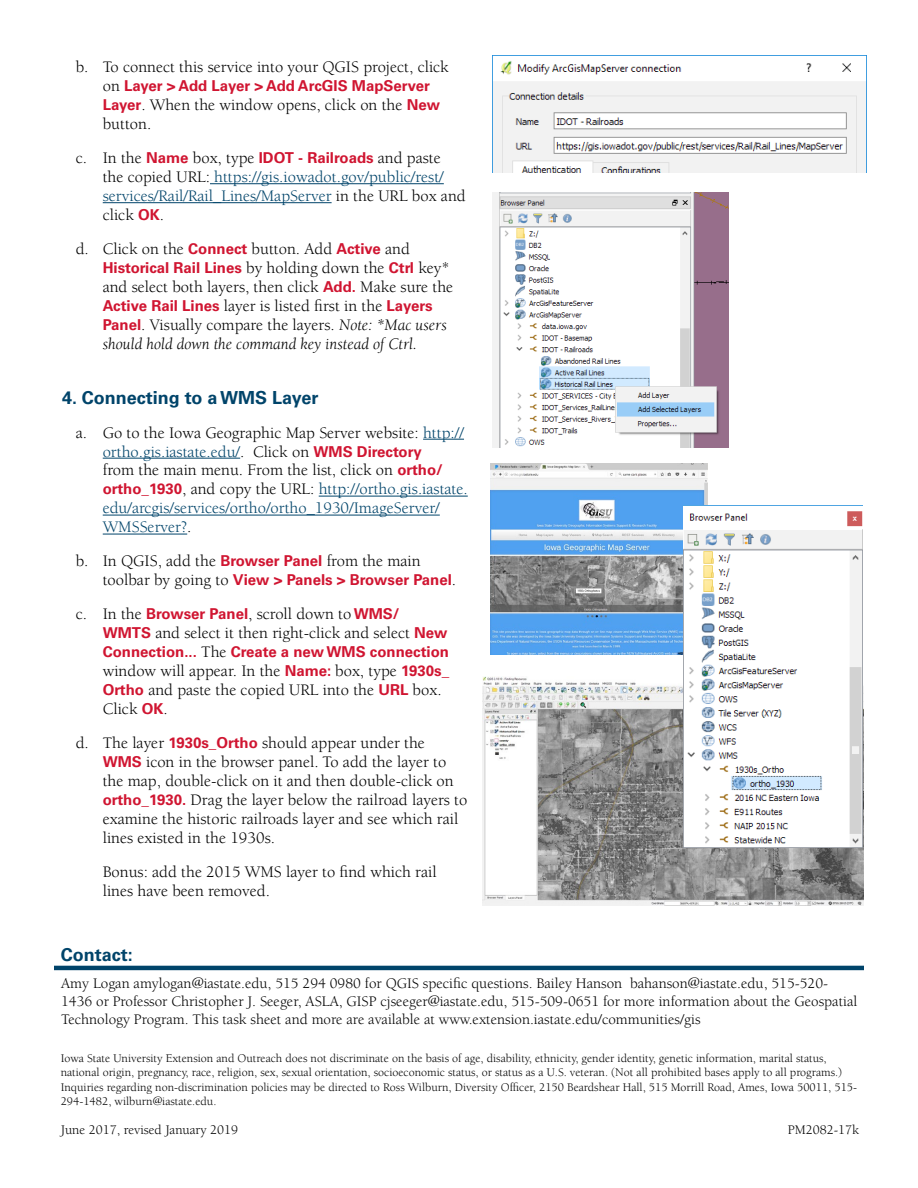
<style>
.page{position:relative;width:918px;height:1188px;background:#fff}
.page>*{position:absolute;margin:0;border:0;box-sizing:border-box;transform-origin:0 0}
.t1{font:700 18px "Univers LT Std";color:#00446a}
.t2{font:16.5px/18.9px "Berkeley Std";color:#000}
.t3{font:16.5px/18.9px "Berkeley Std";color:#00446a}
.t4{font:15px/18px "Berkeley Std";color:#000}
.t5{font:700 15px "Univers LT Std";color:#d01531}
.t6{font:13.5px "Berkeley Std";color:#000}
.t7{font:12px/14.4px "Berkeley Std";color:#000}
.s1{font-family:"Berkeley Std";font-weight:400;font-size:16.5px;color:#000}
.s2{font-family:"Univers LT Std";font-weight:700;font-size:15px;color:#d01531}
.s3{color:#000}
.s4{font-style:italic}
</style>
<div class="page">
<hr style="left:54px;top:966px;width:810px;height:4px;background:#00446a">
<hr style="left:210px;top:183px;width:234px;height:1px;background:#00446a">
<hr style="left:103px;top:202px;width:229px;height:1px;background:#00446a">
<hr style="left:423px;top:439px;width:41px;height:1px;background:#00446a">
<hr style="left:103px;top:458px;width:137px;height:1px;background:#00446a">
<hr style="left:319px;top:496px;width:149px;height:1px;background:#00446a">
<hr style="left:103px;top:515px;width:337px;height:1px;background:#00446a">
<hr style="left:103px;top:534px;width:84px;height:1px;background:#00446a">
<img style="left:493px;top:55px;width:374px;height:117px">
<img style="left:493px;top:193px;width:235px;height:255px">
<img style="left:491px;top:464px;width:217px;height:190px">
<img style="left:483px;top:676px;width:381px;height:230px">
<img style="left:683px;top:505px;width:179px;height:343px">
<p class="t2" style="left:76px;top:58px;width:375px">b. To connect this service into your QGIS project, click</p>
<p class="t5" style="left:103px;top:77px;width:329px"><span class="s1">on</span> Layer &gt; Add Layer &gt; Add ArcGIS MapServer</p>
<p class="t2" style="left:103px;top:96px;width:339px"><span class="s2">Layer</span>. When the window opens, click on the <span class="s2">New </span>button.</p>
<p class="t3" style="left:103px;top:149px;width:364px;text-indent:-27px"><span class="s3">c. In the</span> <span class="s2">Name</span> <span class="s3">box, type</span> <span class="s2">IDOT - Railroads</span> <span class="s3">and paste the copied URL:</span> https://gis.iowadot.gov/public/rest/ services/Rail/Rail_Lines/MapServer <span class="s3">in the URL box and click</span> <span class="s2">OK</span><span class="s3">.</span></p>
<p class="t2" style="left:76px;top:240px;width:336px">d. Click on the <span class="s2">Connect</span> button. Add <span class="s2">Active</span> and</p>
<p class="t5" style="left:103px;top:259px;width:349px">Historical Rail Lines <span class="s1">by holding down the</span> Ctrl <span class="s1">key*</span></p>
<p class="t2" style="left:103px;top:278px;width:352px">and select both layers, then click <span class="s2">Add.</span> Make sure the <span class="s2">Active Rail Lines</span> layer is listed first in the <span class="s2">Layers Panel</span>. Visually compare the layers. <span class="s4">Note: *Mac users should hold down the command key instead of Ctrl.</span></p>
<p class="t1" style="left:62px;top:387px;width:258px">4. Connecting to a WMS Layer</p>
<p class="t3" style="left:103px;top:423px;width:367px;text-indent:-27px"><span class="s3">a. Go to the Iowa Geographic Map Server website:</span> http:// ortho.gis.iastate.edu/<span class="s3">. Click on</span> <span class="s2">WMS Directory<br></span><span class="s3">from the main menu. From the list, click on</span> <span class="s2">ortho/ ortho_1930</span><span class="s3">, and copy the URL:</span> http://ortho.gis.iastate. edu/arcgis/services/ortho/ortho_1930/ImageServer/ WMSServer?<span class="s3">.</span></p>
<p class="t2" style="left:76px;top:552px;width:347px">b. In QGIS, add the <span class="s2">Browser Panel</span> from the main</p>
<p class="t5" style="left:103px;top:571px;width:355px"><span class="s1">toolbar by going to</span> View &gt; Panels &gt; Browser Panel<span class="s1">.</span></p>
<p class="t2" style="left:103px;top:605px;width:346px;text-indent:-27px">c. In the <span class="s2">Browser Panel</span>, scroll down to <span class="s2">WMS/<br>WMTS</span> and select it then right-click and select <span class="s2">New</span></p>
<p class="t5" style="left:103px;top:643px;width:348px">Connection... <span class="s1">The</span> Create a new WMS connection</p>
<p class="t2" style="left:103px;top:662px;width:348px">window will appear. In the <span class="s2">Name:</span> box, type <span class="s2">1930s_<br>Ortho</span> and paste the copied URL into the <span class="s2">URL</span> box.<br>Click <span class="s2">OK</span>.</p>
<p class="t2" style="left:103px;top:734px;width:366px;text-indent:-27px">d. The layer <span class="s2">1930s_Ortho</span> should appear under the <span class="s2">WMS</span> icon in the browser panel. To add the layer to the map, double-click on it and then double-click on <span class="s2">ortho_1930.</span> Drag the layer below the railroad layers to examine the historic railroads layer and see which rail lines existed in the 1930s.</p>
<p class="t2" style="left:103px;top:863px;width:335px">Bonus: add the 2015 WMS layer to find which rail lines have been removed.</p>
<p class="t1" style="left:61px;top:944px;width:74px">Contact:</p>
<p class="t4" style="left:61px;top:974px;width:798px">Amy Logan amylogan@iastate.edu, 515 294 0980 for QGIS specific questions. Bailey Hanson bahanson@iastate.edu, 515-520-<br>1436 or Professor Christopher J. Seeger, ASLA, GISP cjseeger@iastate.edu, 515-509-0651 for more information about the Geospatial<br>Technology Program. This task sheet and more are available at www.extension.iastate.edu/communities/gis</p>
<p class="t7" style="left:61px;top:1051px;width:798px">Iowa State University Extension and Outreach does not discriminate on the basis of age, disability, ethnicity, gender identity, genetic information, marital status, national origin, pregnancy, race, religion, sex, sexual orientation, socioeconomic status, or status as a U.S. veteran. (Not all prohibited bases apply to all programs.)<br>Inquiries regarding non-discrimination policies may be directed to Ross Wilburn, Diversity Officer, 2150 Beardshear Hall, 515 Morrill Road, Ames, Iowa 50011, 515- 294-1482, wilburn@iastate.edu.</p>
<p class="t6" style="left:61px;top:1122px;width:179px">June 2017, revised January 2019</p>
<p class="t6" style="left:788px;top:1122px;width:73px">PM2082-17k</p>
</div>
